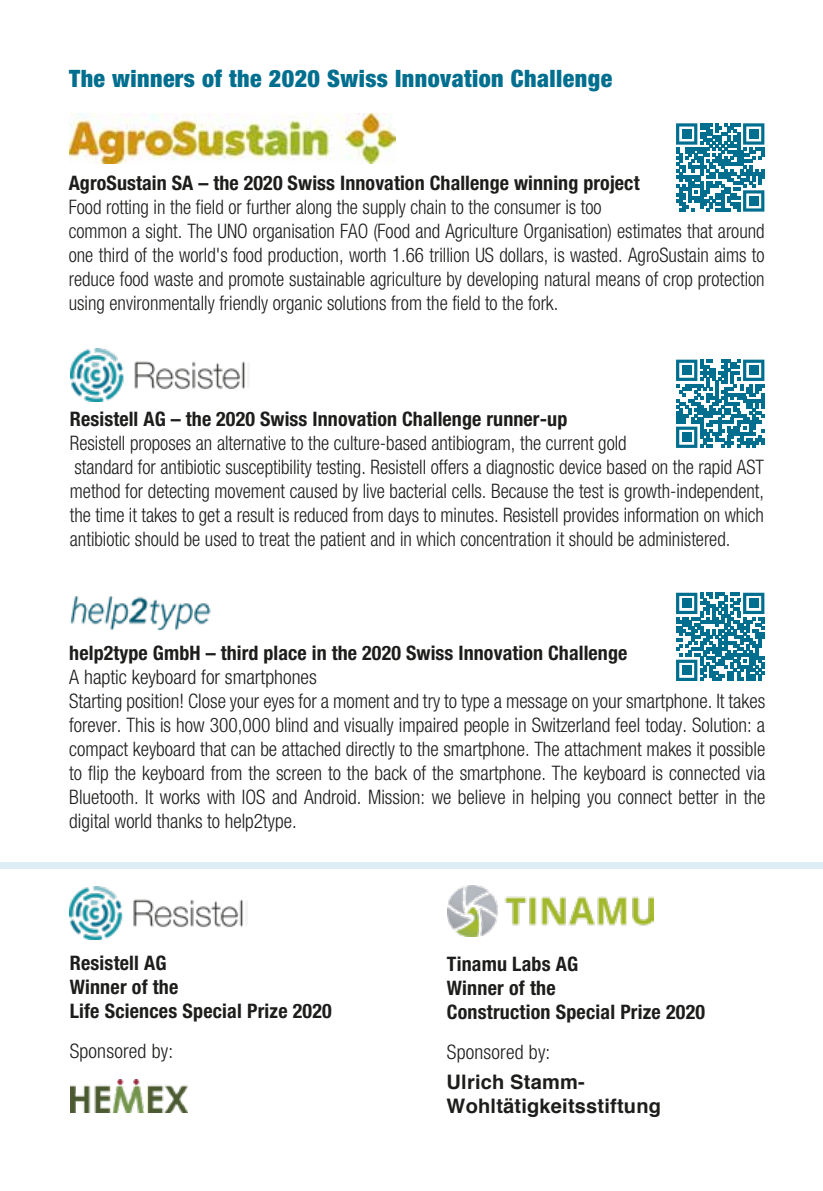
<style>
.page{position:relative;width:823px;height:1191px;background:#fff}
.page>*{position:absolute;margin:0;border:0;box-sizing:border-box;transform-origin:0 0}
.t1{font:900 condensed 24px "Helvetica Neue";letter-spacing:.02em;color:#006f8f}
.t2{font:300 condensed 20px/24px "Helvetica Neue";color:#1d1d1c;scale:.95 1}
.t3{font:300 condensed 20px/24px "Helvetica Neue";color:#1d1d1c}
.t4{font:700 condensed 20px/24px "Helvetica Neue";letter-spacing:.005em;color:#1d1d1c}
.t5{font:700 20px/24px "Helvetica";letter-spacing:.01em;color:#1d1d1c}
</style>
<div class="page">
<div style="left:0;top:862px;width:822px;height:6px;background:#deecf5"></div>
<svg style="left:676px;top:123px;width:88px;height:89px"></svg>
<div style="left:748px;top:129px;width:9px;height:10px;background:#006f8f"></div>
<div style="left:748px;top:196px;width:9px;height:9px;background:#006f8f"></div>
<div style="left:681px;top:129px;width:9px;height:10px;background:#006f8f"></div>
<img style="left:447px;top:885px;width:205px;height:51px">
<img style="left:70px;top:348px;width:175px;height:53px">
<img style="left:69px;top:886px;width:174px;height:53px">
<img style="left:70px;top:113px;width:325px;height:50px">
<svg style="left:676px;top:360px;width:88px;height:88px"></svg>
<div style="left:681px;top:366px;width:9px;height:9px;background:#006f8f"></div>
<div style="left:748px;top:366px;width:9px;height:9px;background:#006f8f"></div>
<div style="left:681px;top:433px;width:9px;height:9px;background:#006f8f"></div>
<svg style="left:676px;top:593px;width:88px;height:88px"></svg>
<div style="left:681px;top:599px;width:9px;height:9px;background:#006f8f"></div>
<div style="left:748px;top:599px;width:9px;height:9px;background:#006f8f"></div>
<div style="left:681px;top:666px;width:9px;height:9px;background:#006f8f"></div>
<img style="left:70px;top:596px;width:141px;height:35px">
<img style="left:70px;top:1079px;width:117px;height:33px">
<p class="t1" style="left:69px;top:64px;width:544px">The winners of the 2020 Swiss Innovation Challenge</p>
<p class="t4" style="left:69px;top:171px;width:572px">AgroSustain SA – the 2020 Swiss Innovation Challenge winning project</p>
<p class="t2" style="left:69px;top:195px;width:733px">Food rotting in the field or further along the supply chain to the consumer is too<br>common a sight. The UNO organisation FAO (Food and Agriculture Organisation) estimates that around one third of the world's food production, worth 1.66 trillion US dollars, is wasted. AgroSustain aims to reduce food waste and promote sustainable agriculture by developing natural means of crop protection using environmentally friendly organic solutions from the field to the fork.</p>
<p class="t4" style="left:70px;top:406px;width:498px">Resistell AG – the 2020 Swiss Innovation Challenge runner-up</p>
<p class="t2" style="left:70px;top:431px;width:731px">Resistell proposes an alternative to the culture-based antibiogram, the current gold<br>standard for antibiotic susceptibility testing. Resistell offers a diagnostic device based on the rapid AST method for detecting movement caused by live bacterial cells. Because the test is growth-independent, the time it takes to get a result is reduced from days to minutes. Resistell provides information on which antibiotic should be used to treat the patient and in which concentration it should be administered.</p>
<p class="t4" style="left:69px;top:641px;width:559px">help2type GmbH – third place in the 2020 Swiss Innovation Challenge</p>
<p class="t3" style="left:69px;top:665px;width:697px">A haptic keyboard for smartphones<br>Starting position! Close your eyes for a moment and try to type a message on your smartphone. It takes forever. This is how 300,000 blind and visually impaired people in Switzerland feel today. Solution: a compact keyboard that can be attached directly to the smartphone. The attachment makes it possible to flip the keyboard from the screen to the back of the smartphone. The keyboard is connected via Bluetooth. It works with IOS and Android. Mission: we believe in helping you connect better in the digital world thanks to help2type.</p>
<p class="t4" style="left:70px;top:951px;width:263px">Resistell AG<br>Winner of the<br>Life Sciences Special Prize 2020</p>
<p class="t3" style="left:70px;top:1039px;width:105px">Sponsored by:</p>
<p class="t4" style="left:446px;top:951px;width:259px">Tinamu Labs AG<br>Winner of the<br>Construction Special Prize 2020</p>
<p class="t3" style="left:446px;top:1039px;width:105px">Sponsored by:</p>
<p class="t5" style="left:446px;top:1069px;width:216px">Ulrich Stamm-<br>Wohltätigkeitsstiftung</p>
</div>
